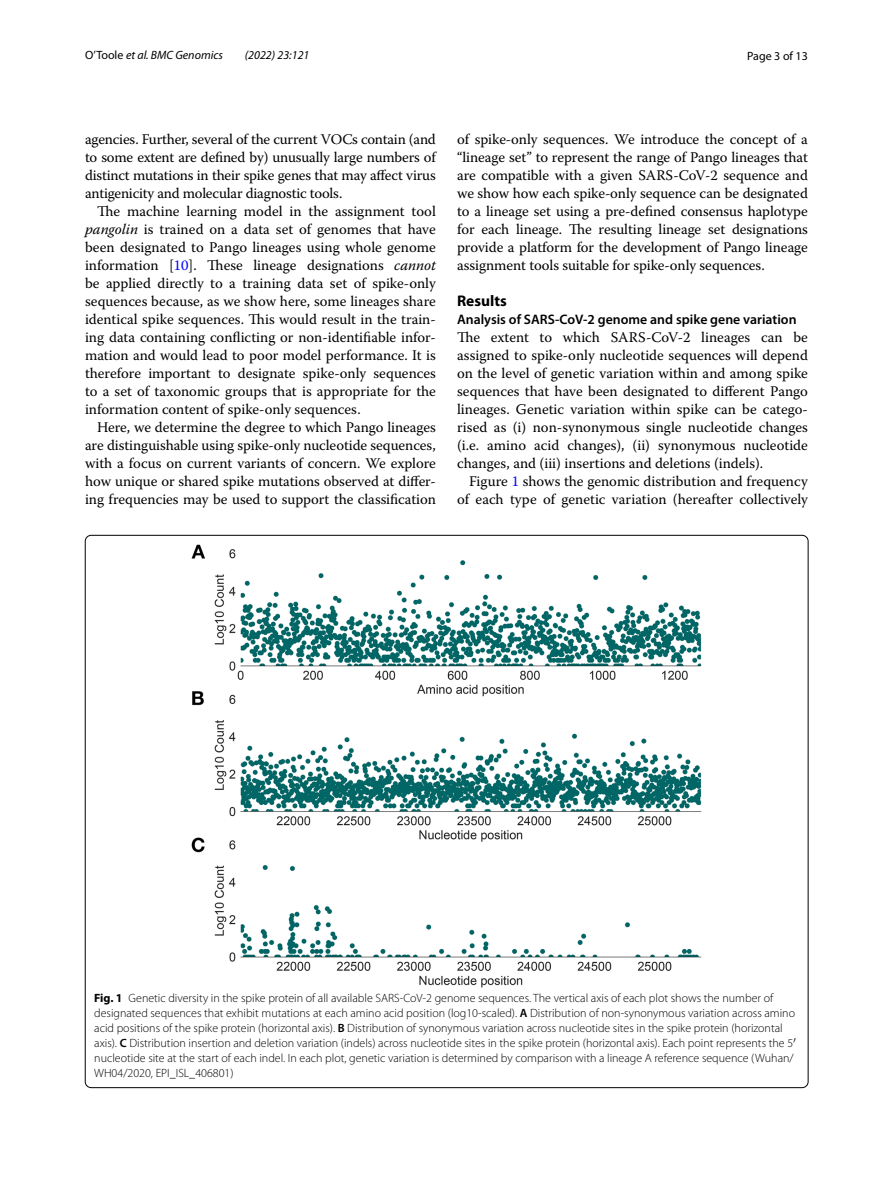
<style>
.page{position:relative;width:893px;height:1187px;background:#fff}
.page>*{position:absolute;margin:0;border:0;box-sizing:border-box;transform-origin:0 0}
.t1{font:700 15.45px "Myriad Pro";color:#000}
.t2{font:14.7px/18px "Warnock Pro";color:#000;text-align:justify}
.t3{font:600 13.8px "Myriad Pro";color:#000}
.t4{font:300 12px/15px "Myriad Pro";color:#000}
.t5{font:italic 12px "Myriad Pro";color:#000}
.t6{font:12px "Myriad Pro";color:#000}
.s1{font-style:normal}
.s2{font-style:italic}
.s3{color:#00f}
.s4{font-weight:700}
.s5{font-weight:600}
</style>
<div class="page">
<img style="left:191px;top:544px;width:511px;height:442px">
<p class="t5" style="left:85px;top:48px;width:139px"><span class="s1">O’Toole</span> et al. BMC Genomics</p>
<p class="t5" style="left:245px;top:48px;width:66px">(2022) 23:121</p>
<p class="t6" style="left:747px;top:48px;width:62px">Page 3 of 13</p>
<p class="t2" style="left:85px;top:130px;width:352px">agencies. Further, several of the current VOCs contain (and to some extent are defined by) unusually large numbers of distinct mutations in their spike genes that may affect virus antigenicity and molecular diagnostic tools.</p>
<p class="t2" style="left:85px;top:202px;width:352px;text-indent:12px">The machine learning model in the assignment tool <span class="s2">pangolin</span> is trained on a data set of genomes that have been designated to Pango lineages using whole genome information [<span class="s3">10</span>]. These lineage designations <span class="s2">cannot </span>be applied directly to a training data set of spike-only sequences because, as we show here, some lineages share identical spike sequences. This would result in the train&shy;ing data containing conflicting or non-identifiable infor&shy;mation and would lead to poor model performance. It is therefore important to designate spike-only sequences to a set of taxonomic groups that is appropriate for the information content of spike-only sequences.</p>
<p class="t2" style="left:85px;top:418px;width:352px;text-indent:12px">Here, we determine the degree to which Pango lineages are distinguishable using spike-only nucleotide sequences, with a focus on current variants of concern. We explore how unique or shared spike mutations observed at differ&shy;ing frequencies may be used to support the classification</p>
<p class="t2" style="left:457px;top:130px;width:352px">of spike-only sequences. We introduce the concept of a “lineage set” to represent the range of Pango lineages that are compatible with a given SARS-CoV-2 sequence and we show how each spike-only sequence can be designated to a lineage set using a pre-defined consensus haplotype for each lineage. The resulting lineage set designations provide a platform for the development of Pango lineage assignment tools suitable for spike-only sequences.</p>
<p class="t1" style="left:457px;top:290px;width:51px">Results</p>
<p class="t3" style="left:457px;top:310px;width:341px">Analysis of SARS‑CoV‑2 genome and spike gene variation</p>
<p class="t2" style="left:457px;top:328px;width:352px">The extent to which SARS-CoV-2 lineages can be assigned to spike-only nucleotide sequences will depend on the level of genetic variation within and among spike sequences that have been designated to different Pango lineages. Genetic variation within spike can be catego&shy;rised as (i) non-synonymous single nucleotide changes (i.e. amino acid changes), (ii) synonymous nucleotide changes, and (iii) insertions and deletions (indels).</p>
<p class="t2" style="left:457px;top:472px;width:352px;text-align:right">Figure <span class="s3">1</span> shows the genomic distribution and frequency of each type of genetic variation (hereafter collectively</p>
<p class="t4" style="left:94px;top:990px;width:702px"><span class="s4">Fig. 1</span> Genetic diversity in the spike protein of all available SARS-CoV-2 genome sequences. The vertical axis of each plot shows the number of designated sequences that exhibit mutations at each amino acid position (log10-scaled). <span class="s5">A</span> Distribution of non-synonymous variation across amino acid positions of the spike protein (horizontal axis). <span class="s5">B</span> Distribution of synonymous variation across nucleotide sites in the spike protein (horizontal axis). <span class="s5">C</span> Distribution insertion and deletion variation (indels) across nucleotide sites in the spike protein (horizontal axis). Each point represents the 5 nucleotide site at the start of each indel. In each plot, genetic variation is determined by comparison with a lineage A reference sequence (Wuhan/ WH04/2020, EPI_ISL_406801)</p>
</div>
